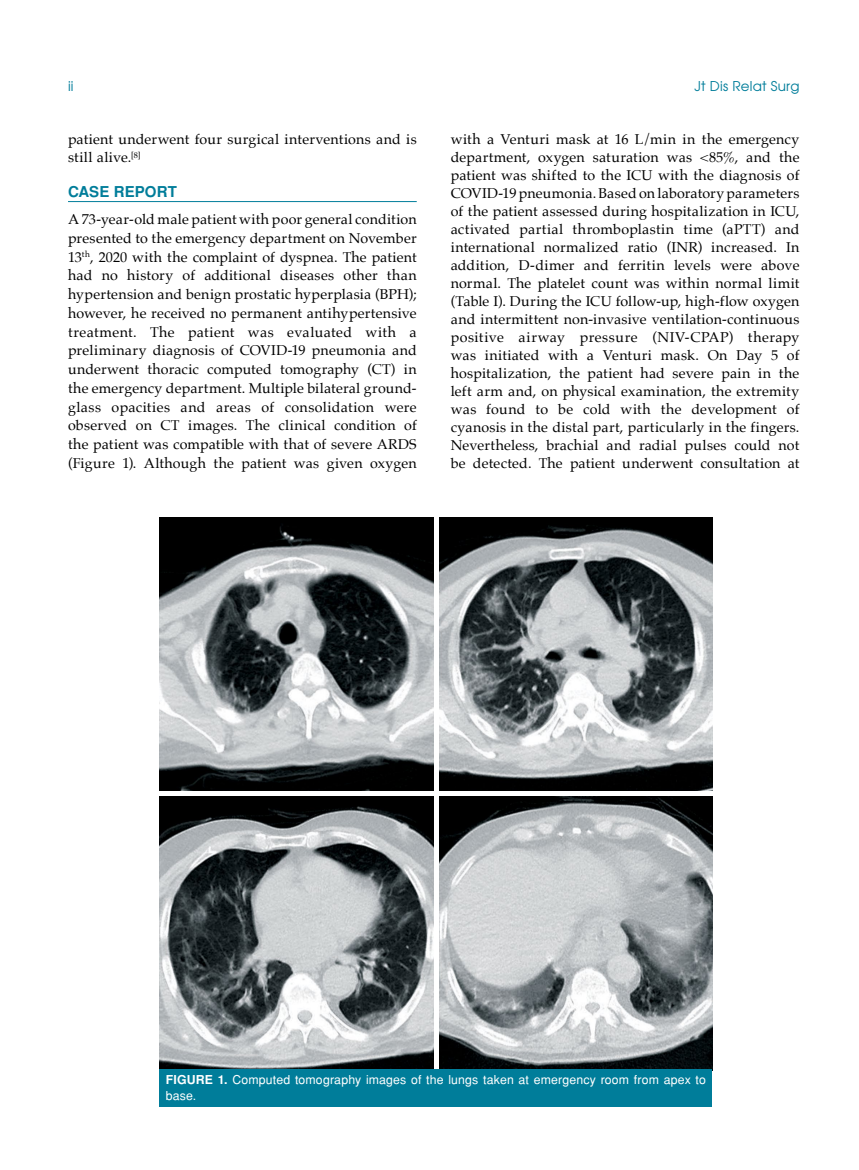
<style>
.page{position:relative;width:859px;height:1170px;background:#fff}
.page>*{position:absolute;margin:0;border:0;box-sizing:border-box;transform-origin:0 0}
.t1{font:700 15px "Helvetica Tr";letter-spacing:.005em;color:#007d9a}
.t2{font:14.25px/18px "Palatino";letter-spacing:.01em;color:#000;text-align:justify}
.t3{font:13.5px "Avant Garde Tr";letter-spacing:.015em;color:#007d9a}
.t4{font:12.3px/15.3px "Helvetica Normal Tr";letter-spacing:.01em;color:#fff}
.s1{font-family:"Helvetica Tr";font-weight:700}
</style>
<div class="page">
<hr style="left:68px;top:201px;width:349px;height:1px;background:#007d9a">
<img style="left:159px;top:517px;width:553px;height:551px">
<div style="left:434px;top:516px;width:5px;height:555px;background:#fff"></div>
<div style="left:157px;top:791px;width:556px;height:5px;background:#fff"></div>
<div style="left:159px;top:1068px;width:553px;height:38px;background:#007d9a"></div>
<p class="t3" style="left:68px;top:77px;width:7px">ii</p>
<p class="t3" style="left:694px;top:77px;width:106px">Jt Dis Relat Surg</p>
<p class="t2" style="left:68px;top:129px;width:350px;line-height:18.8px">patient underwent four surgical interventions and is still alive.<sup>[8]</sup></p>
<p class="t1" style="left:68px;top:183px;width:110px">CASE REPORT</p>
<p class="t2" style="left:68px;top:210px;width:350px;line-height:18.8px">A 73-year-old male patient with poor general condition presented to the emergency department on November 13<sup>th</sup>, 2020 with the complaint of dyspnea. The patient had no history of additional diseases other than hypertension and benign prostatic hyperplasia (BPH); however, he received no permanent antihypertensive treatment. The patient was evaluated with a preliminary diagnosis of COVID-19 pneumonia and underwent thoracic computed tomography (CT) in the emergency department. Multiple bilateral ground&shy;glass opacities and areas of consolidation were observed on CT images. The clinical condition of the patient was compatible with that of severe ARDS (Figure 1). Although the patient was given oxygen</p>
<p class="t2" style="left:451px;top:130px;width:350px">with a Venturi mask at 16 L/min in the emergency department, oxygen saturation was &lt;85%, and the patient was shifted to the ICU with the diagnosis of COVID-19 pneumonia. Based on laboratory parameters of the patient assessed during hospitalization in ICU, activated partial thromboplastin time (aPTT) and international normalized ratio (INR) increased. In addition, D-dimer and ferritin levels were above normal. The platelet count was within normal limit (Table I). During the ICU follow-up, high-flow oxygen and intermittent non-invasive ventilation-continuous positive airway pressure (NIV-CPAP) therapy was initiated with a Venturi mask. On Day 5 of hospitalization, the patient had severe pain in the left arm and, on physical examination, the extremity was found to be cold with the development of cyanosis in the distal part, particularly in the fingers.<br>Nevertheless, brachial and radial pulses could not be detected. The patient underwent consultation at</p>
<p class="t4" style="left:166px;top:1072px;width:542px"><span class="s1">FIGURE 1.</span> Computed tomography images of the lungs taken at emergency room from apex to base.</p>
</div>
